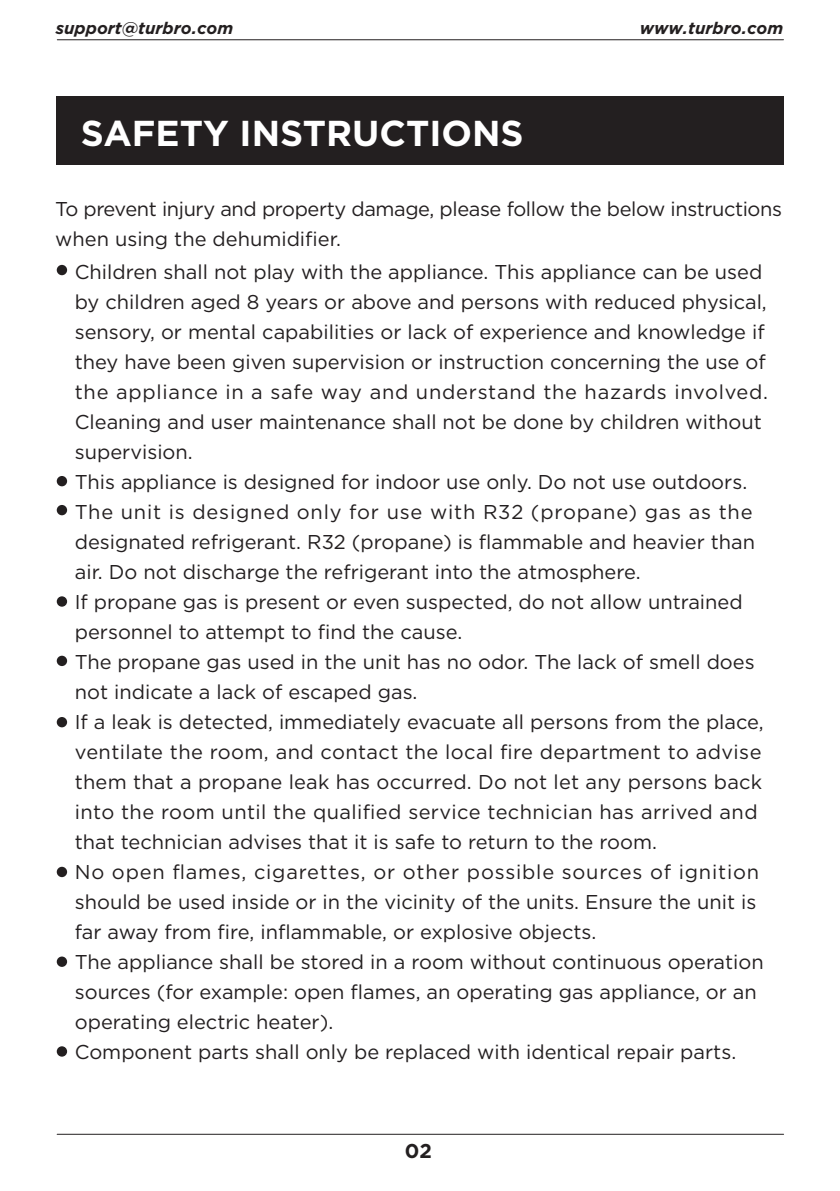
<style>
.page{position:relative;width:840px;height:1191px;background:#fff}
.page>*{position:absolute;margin:0;border:0;box-sizing:border-box;transform-origin:0 0}
.t1{font:700 36px "Gotham";color:#fff}
.t2{font:20px/30px "Gotham";color:#231f20}
.t3{font:20px/30px "Gotham";letter-spacing:-.02em;color:#231f20}
.t4{font:700 20px "Gotham";color:#231f20}
.t5{font:italic 700 16.8px "Gotham";color:#231f20}
</style>
<div class="page">
<div style="left:56px;top:96px;width:727px;height:68px;background:#231f20"></div>
<hr style="left:57px;top:39px;width:726px;height:1px;background:#231f20">
<hr style="left:57px;top:1133px;width:726px;height:1px;background:#231f20">
<div style="left:57px;top:265px;width:10px;height:10px;background:#231f20;border-radius:50%"></div>
<div style="left:57px;top:476px;width:10px;height:10px;background:#231f20;border-radius:50%"></div>
<div style="left:57px;top:505px;width:10px;height:10px;background:#231f20;border-radius:50%"></div>
<div style="left:57px;top:596px;width:10px;height:10px;background:#231f20;border-radius:50%"></div>
<div style="left:57px;top:655px;width:10px;height:11px;background:#231f20;border-radius:50%"></div>
<div style="left:57px;top:717px;width:10px;height:10px;background:#231f20;border-radius:50%"></div>
<div style="left:57px;top:866px;width:10px;height:11px;background:#231f20;border-radius:50%"></div>
<div style="left:57px;top:1046px;width:10px;height:10px;background:#231f20;border-radius:50%"></div>
<div style="left:57px;top:956px;width:10px;height:11px;background:#231f20;border-radius:50%"></div>
<p class="t5" style="left:56px;top:18px;width:179px">support@turbro.com</p>
<p class="t5" style="left:639px;top:18px;width:145px">www.turbro.com</p>
<h1 class="t1" style="left:81px;top:112px;width:444px">SAFETY INSTRUCTIONS</h1>
<p class="t3" style="left:55px;top:194px;width:727px">To prevent injury and property damage, please follow the below instructions when using the dehumidifier.</p>
<p class="t2" style="left:75px;top:256px;width:694px">Children shall not play with the appliance. This appliance can be used by children aged 8 years or above and persons with reduced physical, sensory, or mental capabilities or lack of experience and knowledge if they have been given supervision or instruction concerning the use of the appliance in a safe way and understand the hazards involved.<br>Cleaning and user maintenance shall not be done by children without supervision.<br>This appliance is designed for indoor use only. Do not use outdoors.<br>The unit is designed only for use with R32 (propane) gas as the designated refrigerant. R32 (propane) is flammable and heavier than air. Do not discharge the refrigerant into the atmosphere.<br>If propane gas is present or even suspected, do not allow untrained personnel to attempt to find the cause.<br>The propane gas used in the unit has no odor. The lack of smell does not indicate a lack of escaped gas.<br>If a leak is detected, immediately evacuate all persons from the place, ventilate the room, and contact the local fire department to advise them that a propane leak has occurred. Do not let any persons back into the room until the qualified service technician has arrived and that technician advises that it is safe to return to the room.<br>No open flames, cigarettes, or other possible sources of ignition should be used inside or in the vicinity of the units. Ensure the unit is far away from fire, inflammable, or explosive objects.<br>The appliance shall be stored in a room without continuous operation sources (for example: open flames, an operating gas appliance, or an operating electric heater).<br>Component parts shall only be replaced with identical repair parts.</p>
<p class="t4" style="left:404px;top:1139px;width:29px">02</p>
</div>
